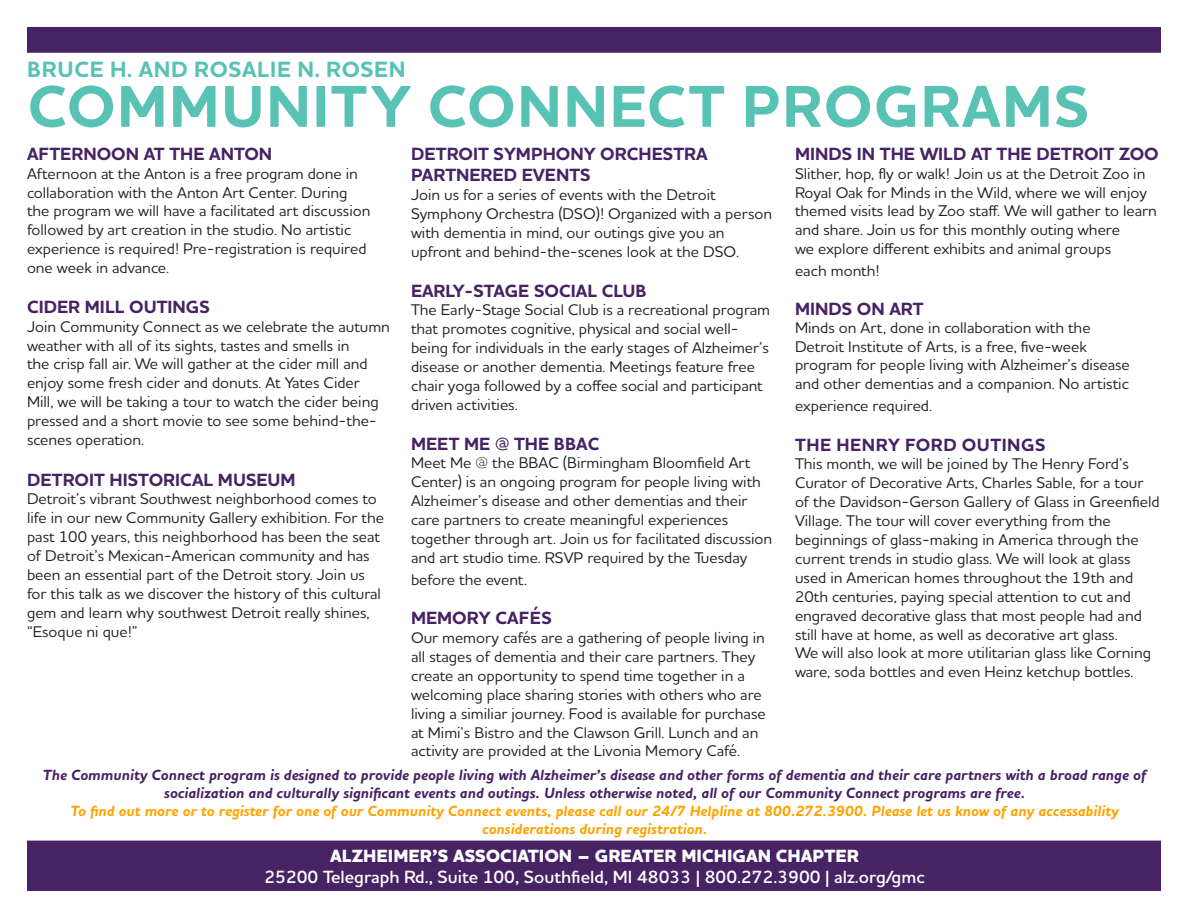
<style>
.page{position:relative;width:1188px;height:918px;background:#fff}
.page>*{position:absolute;margin:0;border:0;box-sizing:border-box;transform-origin:0 0}
.t1{font:700 60px "Houschka Alt Pro";letter-spacing:.03em;color:#58c2b5}
.t2{font:700 22.5px "Houschka Alt Pro";letter-spacing:.03em;color:#58c2b5}
.t3{font:700 18px/21.6px "Houschka Alt Pro";color:#472264}
.t4{font:600 18px/21.6px "Houschka Alt Pro";color:#fff;text-align:center}
.t5{font:700 18px "Houschka Alt Pro";letter-spacing:.03em;color:#472264}
.t6{font:500 15.75px/18.9px "Houschka Alt Pro";color:#231f20}
.t7{font:italic 700 15px/18px "Houschka Alt Pro";color:#472264;text-align:center}
.t8{font:italic 700 15px/18px "Houschka Alt Pro";color:#ffa300;text-align:center}
.s1{font-weight:800}
</style>
<div class="page">
<div style="left:27px;top:841px;width:1134px;height:50px;background:#472264"></div>
<div style="left:27px;top:27px;width:1134px;height:26px;background:#472264;border:2px solid #472264"></div>
<p class="t2" style="left:27px;top:55px;width:380px">BRUCE H. AND ROSALIE N. ROSEN</p>
<p class="t1" style="left:28px;top:68px;width:1063px">COMMUNITY CONNECT PROGRAMS</p>
<p class="t3" style="left:27px;top:143px;width:247px">AFTERNOON AT THE ANTON</p>
<p class="t6" style="left:27px;top:163px;width:345px">Afternoon at the Anton is a free program done in collaboration with the Anton Art Center. During the program we will have a facilitated art discussion followed by art creation in the studio. No artistic experience is required! Pre-registration is required one week in advance.</p>
<p class="t3" style="left:27px;top:296px;width:184px">CIDER MILL OUTINGS</p>
<p class="t6" style="left:27px;top:316px;width:365px">Join Community Connect as we celebrate the autumn weather with all of its sights, tastes and smells in<br>the crisp fall air. We will gather at the cider mill and enjoy some fresh cider and donuts. At Yates Cider Mill, we will be taking a tour to watch the cider being pressed and a short movie to see some behind-the&shy;scenes operation.</p>
<p class="t3" style="left:27px;top:469px;width:270px">DETROIT HISTORICAL MUSEUM</p>
<p class="t6" style="left:27px;top:489px;width:359px">Detroit’s vibrant Southwest neighborhood comes to life in our new Community Gallery exhibition. For the past 100 years, this neighborhood has been the seat of Detroit’s Mexican-American community and has been an essential part of the Detroit story. Join us for this talk as we discover the history of this cultural gem and learn why southwest Detroit really shines, “Esoque ni que!”</p>
<p class="t3" style="left:411px;top:143px;width:298px">DETROIT SYMPHONY ORCHESTRA<br>PARTNERED EVENTS</p>
<p class="t6" style="left:411px;top:185px;width:363px">Join us for a series of events with the Detroit Symphony Orchestra (DSO)! Organized with a person with dementia in mind, our outings give you an upfront and behind-the-scenes look at the DSO.</p>
<p class="t3" style="left:411px;top:280px;width:237px">EARLY-STAGE SOCIAL CLUB</p>
<p class="t6" style="left:411px;top:300px;width:361px">The Early-Stage Social Club is a recreational program that promotes cognitive, physical and social well&shy;being for individuals in the early stages of Alzheimer’s disease or another dementia. Meetings feature free chair yoga followed by a coffee social and participant driven activities.</p>
<p class="t3" style="left:411px;top:433px;width:190px">MEET ME @ THE BBAC</p>
<p class="t6" style="left:411px;top:453px;width:363px">Meet Me @ the BBAC (Birmingham Bloomfield Art Center) is an ongoing program for people living with Alzheimer’s disease and other dementias and their care partners to create meaningful experiences together through art. Join us for facilitated discussion and art studio time. RSVP required by the Tuesday</p>
<p class="t6" style="left:411px;top:569px;width:118px">before the event.</p>
<p class="t3" style="left:411px;top:608px;width:142px">MEMORY CAFÉS</p>
<p class="t6" style="left:411px;top:628px;width:356px">Our memory cafés are a gathering of people living in all stages of dementia and their care partners. They create an opportunity to spend time together in a welcoming place sharing stories with others who are living a similiar journey. Food is available for purchase at Mimi’s Bistro and the Clawson Grill. Lunch and an activity are provided at the Livonia Memory Café.</p>
<p class="t3" style="left:795px;top:143px;width:365px">MINDS IN THE WILD AT THE DETROIT ZOO</p>
<p class="t6" style="left:795px;top:163px;width:363px">Slither, hop, fly or walk! Join us at the Detroit Zoo in Royal Oak for Minds in the Wild, where we will enjoy themed visits lead by Zoo staff. We will gather to learn and share. Join us for this monthly outing where<br>we explore different exhibits and animal groups</p>
<p class="t6" style="left:795px;top:261px;width:86px">each month!</p>
<p class="t3" style="left:795px;top:299px;width:130px">MINDS ON ART</p>
<p class="t6" style="left:795px;top:318px;width:297px">Minds on Art, done in collaboration with the<br>Detroit Institute of Arts, is a free, five-week</p>
<p class="t6" style="left:795px;top:355px;width:336px">program for people living with Alzheimer’s disease and other dementias and a companion. No artistic</p>
<p class="t6" style="left:795px;top:396px;width:139px">experience required.</p>
<p class="t5" style="left:795px;top:433px;width:252px">THE HENRY FORD OUTINGS</p>
<p class="t6" style="left:795px;top:454px;width:366px">This month, we will be joined by The Henry Ford’s Curator of Decorative Arts, Charles Sable, for a tour of the Davidson-Gerson Gallery of Glass in Greenfield Village. The tour will cover everything from the beginnings of glass-making in America through the current trends in studio glass. We will look at glass used in American homes throughout the 19th and 20th centuries, paying special attention to cut and engraved decorative glass that most people had and still have at home, as well as decorative art glass.<br>We will also look at more utilitarian glass like Corning ware, soda bottles and even Heinz ketchup bottles.</p>
<p class="t7" style="left:43px;top:766px;width:1105px">The Community Connect program is designed to provide people living with Alzheimer’s disease and other forms of dementia and their care partners with a broad range of socialization and culturally significant events and outings. Unless otherwise noted, all of our Community Connect programs are free.</p>
<p class="t8" style="left:71px;top:802px;width:1050px">To find out more or to register for one of our Community Connect events, please call our 24/7 Helpline at 800.272.3900. Please let us know of any accessability considerations during registration.</p>
<p class="t4" style="left:264px;top:845px;width:662px"><span class="s1">ALZHEIMER’S ASSOCIATION – GREATER MICHIGAN CHAPTER<br></span>25200 Telegraph Rd., Suite 100, Southfield, MI 48033 | 800.272.3900 | alz.org/gmc</p>
</div>
